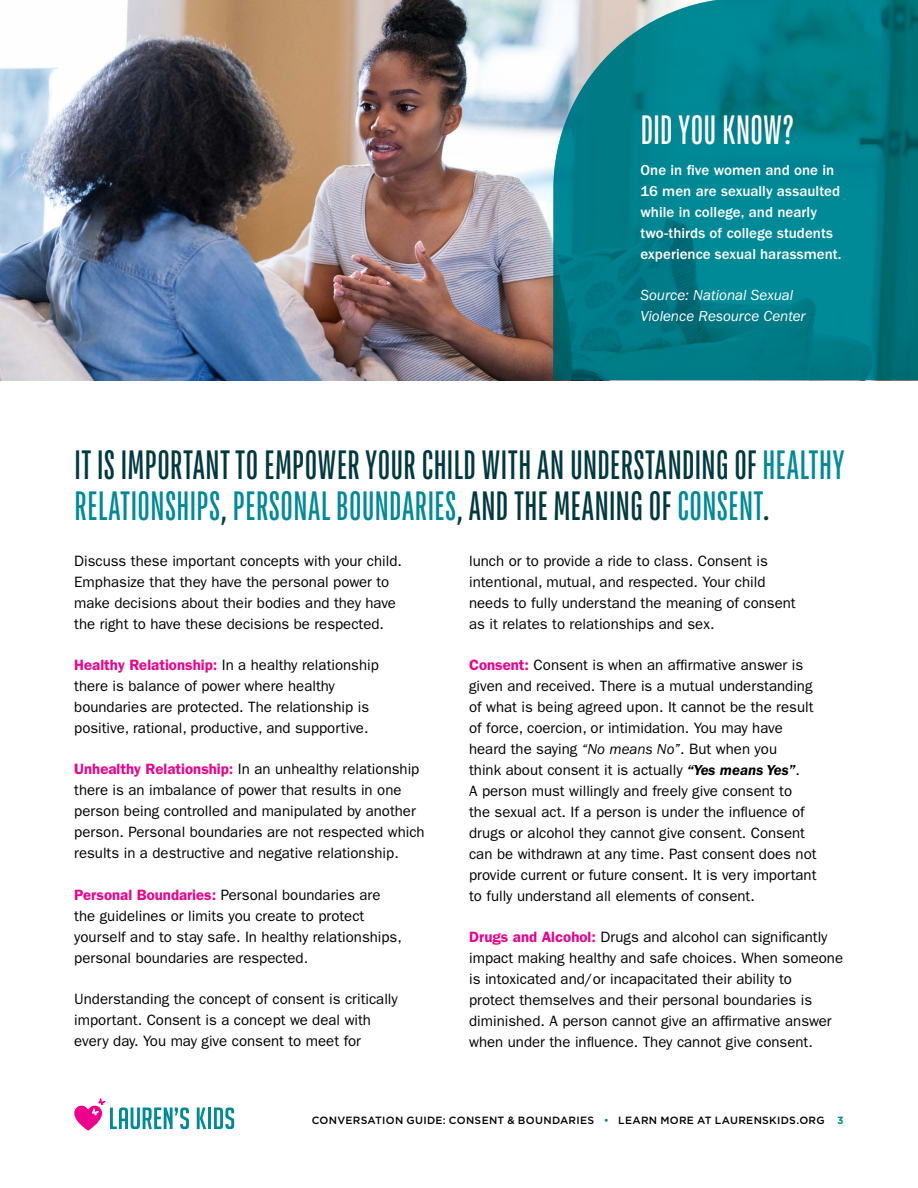
<style>
.page{position:relative;width:918px;height:1188px;background:#fff}
.page>*{position:absolute;margin:0;border:0;box-sizing:border-box;transform-origin:0 0}
.t1{font:500 40.95px/41px "TT Bluescreens";letter-spacing:.005em;color:#00393f}
.t2{font:500 40.95px "TT Bluescreens";letter-spacing:-.005em;color:#fff}
.t3{font:15px/21px "ITC Franklin Gothic Std";color:#000}
.t4{font:500 15px/21px "ITC Franklin Gothic Std";color:#fff}
.t5{font:italic 15px/21px "ITC Franklin Gothic Std";color:#fff}
.t6{font:500 10.5px "Gotham";letter-spacing:.03em;color:#000}
.s1{color:#008a97}
.s2{font-weight:600;color:#ec008c}
.s3{font-style:italic}
.s4{font-weight:600;font-style:italic}
.s5{font-weight:700;color:#008a97}
</style>
<div class="page">
<svg style="left:197px;top:1108px;width:9px;height:21px"></svg>
<hr style="left:208px;top:1108px;width:3px;height:21px;background:#008a97">
<svg style="left:214px;top:1108px;width:20px;height:21px"></svg>
<svg style="left:74px;top:1098px;width:115px;height:33px"></svg>
<img style="left:0;top:0;width:553px;height:380px">
<svg style="left:553px;top:0;width:365px;height:380px;background:#0b828d"></svg>
<p class="t2" style="left:640px;top:107px;width:155px">DID YOU KNOW?</p>
<p class="t4" style="left:640px;top:160px;width:203px">One in five women and one in<br>16 men are sexually assaulted while in college, and nearly two-thirds of college students experience sexual harassment.</p>
<p class="t5" style="left:640px;top:285px;width:167px">Source: National Sexual<br>Violence Resource Center</p>
<p class="t1" style="left:74px;top:444px;width:772px">IT IS IMPORTANT TO EMPOWER YOUR CHILD WITH AN UNDERSTANDING OF <span class="s1">HEALTHY<br>RELATIONSHIPS</span>, <span class="s1">PERSONAL BOUNDARIES</span>, AND THE MEANING OF <span class="s1">CONSENT</span>.</p>
<p class="t3" style="left:74px;top:550px;width:329px">Discuss these important concepts with your child.<br>Emphasize that they have the personal power to make decisions about their bodies and they have the right to have these decisions be respected.</p>
<p class="t3" style="left:74px;top:655px;width:306px"><span class="s2">Healthy Relationship:</span> In a healthy relationship there is balance of power where healthy boundaries are protected. The relationship is positive, rational, productive, and supportive.</p>
<p class="t3" style="left:74px;top:759px;width:352px"><span class="s2">Unhealthy Relationship:</span> In an unhealthy relationship there is an imbalance of power that results in one person being controlled and manipulated by another person. Personal boundaries are not respected which results in a destructive and negative relationship.</p>
<p class="t3" style="left:74px;top:884px;width:329px"><span class="s2">Personal Boundaries:</span> Personal boundaries are the guidelines or limits you create to protect yourself and to stay safe. In healthy relationships, personal boundaries are respected.</p>
<p class="t3" style="left:74px;top:988px;width:325px">Understanding the concept of consent is critically important. Consent is a concept we deal with every day. You may give consent to meet for</p>
<p class="t3" style="left:469px;top:550px;width:328px">lunch or to provide a ride to class. Consent is intentional, mutual, and respected. Your child needs to fully understand the meaning of consent as it relates to relationships and sex.</p>
<p class="t3" style="left:469px;top:655px;width:349px"><span class="s2">Consent:</span> Consent is when an affirmative answer is given and received. There is a mutual understanding of what is being agreed upon. It cannot be the result of force, coercion, or intimidation. You may have heard the saying <span class="s3">“No means No”</span>. But when you<br>think about consent it is actually <span class="s4">“Yes means Yes”</span>.<br>A person must willingly and freely give consent to the sexual act. If a person is under the influence of drugs or alcohol they cannot give consent. Consent can be withdrawn at any time. Past consent does not provide current or future consent. It is very important to fully understand all elements of consent.</p>
<p class="t3" style="left:469px;top:927px;width:376px"><span class="s2">Drugs and Alcohol:</span> Drugs and alcohol can significantly impact making healthy and safe choices. When someone is intoxicated and/or incapacitated their ability to<br>protect themselves and their personal boundaries is diminished. A person cannot give an affirmative answer when under the influence. They cannot give consent.</p>
<p class="t6" style="left:312px;top:1113px;width:533px">CONVERSATION GUIDE: CONSENT &amp; BOUNDARIES <span class="s1">•</span> LEARN MORE AT LAURENSKIDS.ORG <span class="s5">3</span></p>
</div>
